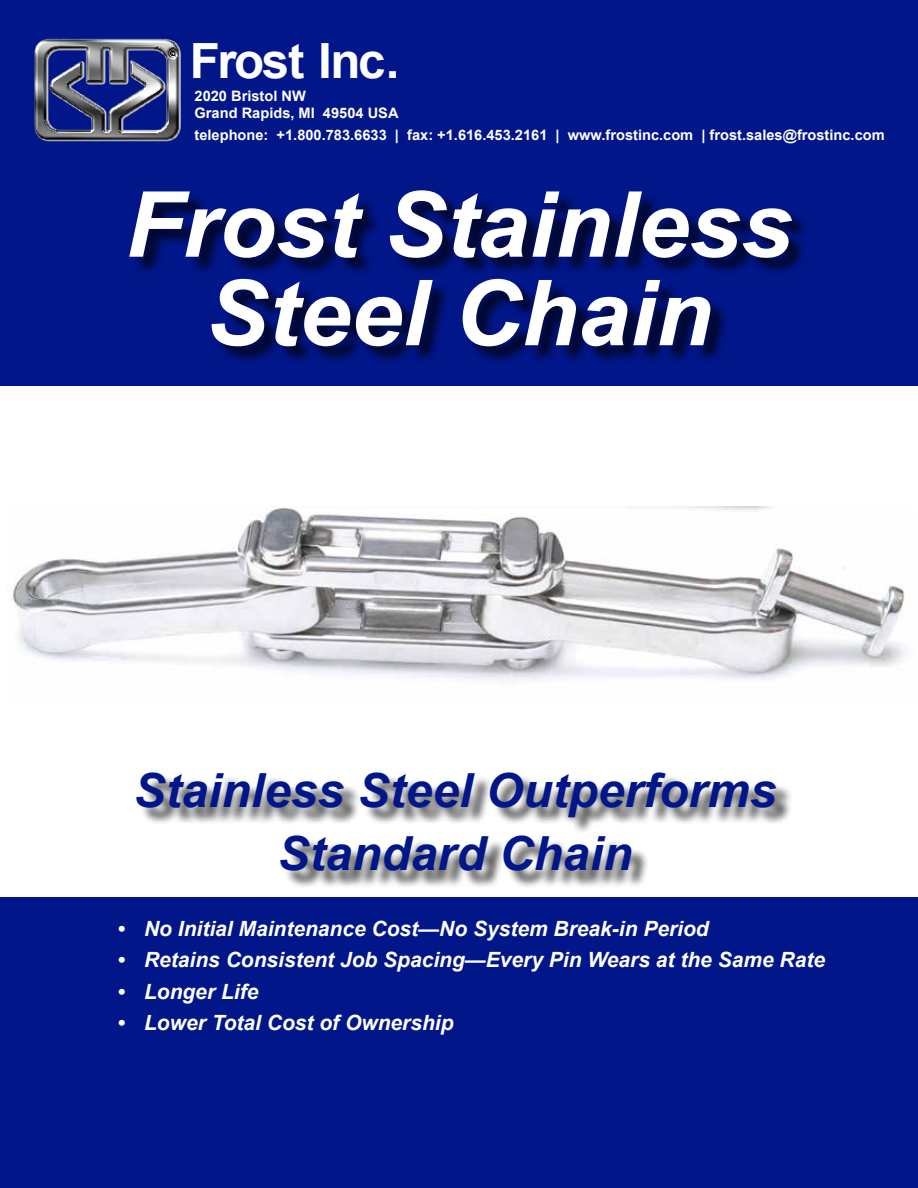
<style>
.page{position:relative;width:918px;height:1188px;background:#001689}
.page>*{position:absolute;margin:0;border:0;box-sizing:border-box;transform-origin:0 0}
.t1{font:italic 700 91.2px/88.5px "Arial";color:#fff;text-align:center}
.t2{font:700 48.6px "Arial";letter-spacing:-.05em;color:#fff}
.t3{font:italic 700 47.1px/63px "Arial";color:#001689;text-align:center}
.t4{font:italic 700 21px "Arial";color:#fff}
.t5{font:700 14.4px/17.2px "Arial";color:#fff}
</style>
<div class="page">
<img style="left:34px;top:38px;width:147px;height:104px">
<div style="left:133px;top:193px;width:677px;height:172px;background:#000;opacity:.66"></div>
<div style="left:0;top:387px;width:918px;height:510px;background:#fff"></div>
<img style="left:12px;top:507px;width:895px;height:174px">
<div style="left:139px;top:775px;width:655px;height:114px;background:#000;opacity:.75"></div>
<h2 class="t2" style="left:190px;top:29px;width:211px">Frost Inc.</h2>
<p class="t5" style="left:195px;top:87px;width:206px">2020 Bristol NW<br>Grand Rapids, MI 49504 USA</p>
<p class="t5" style="left:195px;top:126px;width:692px">telephone: +1.800.783.6633 | fax: +1.616.453.2161 | www.frostinc.com | frost.sales@frostinc.com</p>
<h1 class="t1" style="left:126px;top:183px;width:668px">Frost Stainless<br>Steel Chain</h1>
<h3 class="t3" style="left:134px;top:760px;width:644px">Stainless Steel Outperforms<br>Standard Chain</h3>
<p class="t4" style="left:117px;top:914px;width:593px">• No Initial Maintenance Cost—No System Break-in Period</p>
<p class="t4" style="left:117px;top:946px;width:710px">• Retains Consistent Job Spacing—Every Pin Wears at the Same Rate</p>
<p class="t4" style="left:117px;top:977px;width:143px">• Longer Life</p>
<p class="t4" style="left:117px;top:1009px;width:338px">• Lower Total Cost of Ownership</p>
</div>
